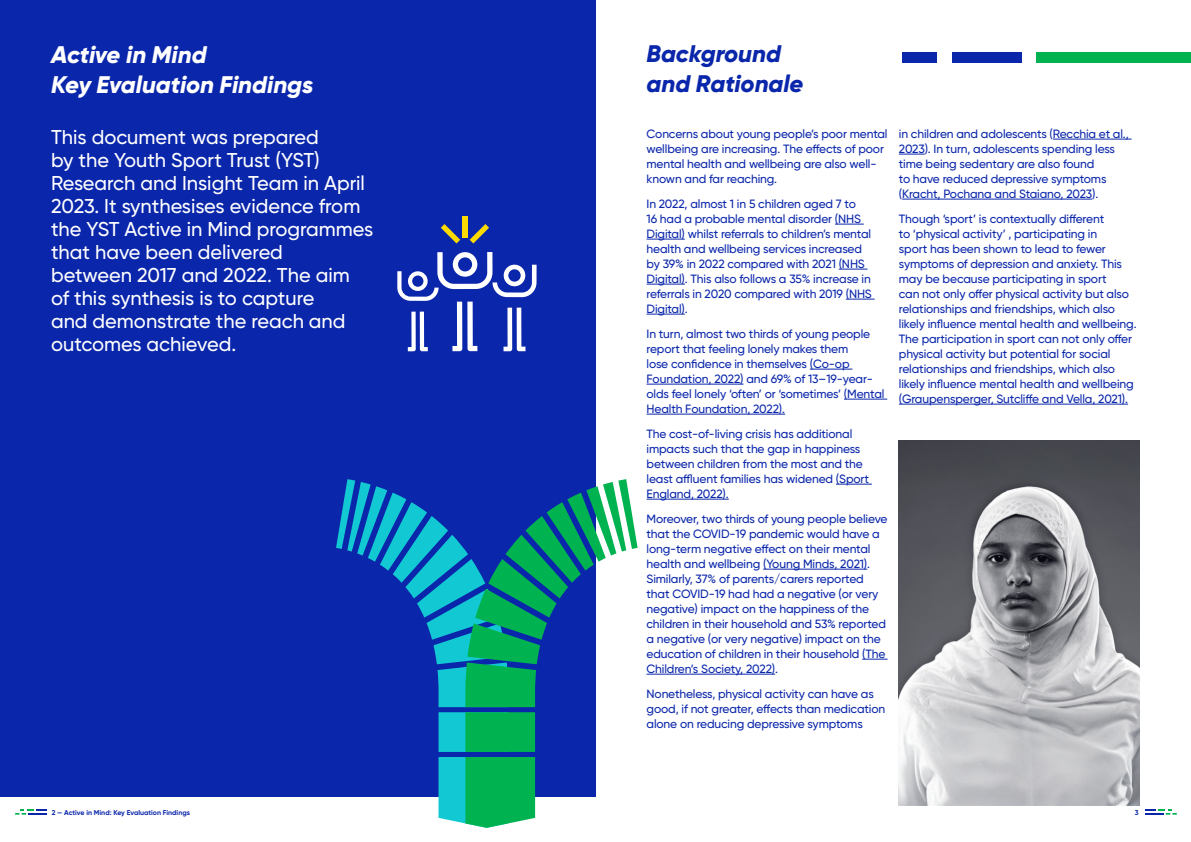
<style>
.page{position:relative;width:1191px;height:842px;background:#fff}
.page>*{position:absolute;margin:0;border:0;box-sizing:border-box;transform-origin:0 0}
.Heading_24_30{font:italic 800 24px/30px "Gilroy";letter-spacing:-.005em;color:#fff}
.t1{font:italic 800 24px/30px "Gilroy";letter-spacing:-.005em;color:#0a26aa}
.t2{font:500 20px/23px "Gilroy";color:#fff}
.t3{font:500 12px/15px "Gilroy";letter-spacing:-.01em;color:#0a26aa}
.t4{font:700 7px "Gilroy";color:#0a26aa}
</style>
<div class="page">
<svg style="left:1145px;top:810px;width:31px;height:5px"></svg>
<svg style="left:15px;top:810px;width:32px;height:5px"></svg>
<div style="left:0;top:0;width:595px;height:797px;background:#0a26aa"></div>
<div style="left:952px;top:52px;width:69px;height:10px;background:#0a26aa"></div>
<div style="left:902px;top:52px;width:35px;height:10px;background:#0a26aa"></div>
<div style="left:1036px;top:52px;width:155px;height:10px;background:#00b351"></div>
<svg style="left:835px;top:224px;width:28px;height:1px"></svg>
<hr style="left:646px;top:239px;width:39px;height:1px;background:#0a26aa">
<svg style="left:838px;top:269px;width:29px;height:1px"></svg>
<hr style="left:646px;top:284px;width:39px;height:1px;background:#0a26aa">
<svg style="left:846px;top:299px;width:28px;height:1px"></svg>
<hr style="left:646px;top:314px;width:39px;height:1px;background:#0a26aa">
<hr style="left:810px;top:369px;width:42px;height:1px;background:#0a26aa">
<hr style="left:646px;top:384px;width:97px;height:1px;background:#0a26aa">
<hr style="left:844px;top:399px;width:43px;height:1px;background:#0a26aa">
<hr style="left:646px;top:414px;width:139px;height:1px;background:#0a26aa">
<hr style="left:836px;top:484px;width:36px;height:1px;background:#0a26aa">
<hr style="left:646px;top:499px;width:83px;height:1px;background:#0a26aa">
<hr style="left:763px;top:569px;width:104px;height:1px;background:#0a26aa">
<svg style="left:862px;top:659px;width:25px;height:1px"></svg>
<hr style="left:646px;top:674px;width:129px;height:1px;background:#0a26aa">
<hr style="left:1052px;top:139px;width:79px;height:1px;background:#0a26aa">
<svg style="left:899px;top:154px;width:25px;height:1px"></svg>
<hr style="left:902px;top:199px;width:190px;height:1px;background:#0a26aa">
<hr style="left:899px;top:404px;width:229px;height:1px;background:#0a26aa">
<div style="left:438px;top:712px;width:70px;height:40px;background:#12c9d3"></div>
<svg style="left:336px;top:479px;width:301px;height:228px"></svg>
<div style="left:465px;top:712px;width:70px;height:40px;background:#00b351"></div>
<svg style="left:438px;top:757px;width:97px;height:71px;background:#17bd7e"></svg>
<svg style="left:397px;top:252px;width:139px;height:99px"></svg>
<svg style="left:441px;top:224px;width:19px;height:19px"></svg>
<svg style="left:469px;top:224px;width:20px;height:19px"></svg>
<div style="left:462px;top:216px;width:5px;height:22px;background:#fdda00"></div>
<img style="left:899px;top:441px;width:241px;height:365px">
<h1 class="t1" style="left:646px;top:38px;width:158px">Background and Rationale</h1>
<p class="Heading_24_30" style="left:51px;top:39px;width:264px">Active in Mind<br>Key Evaluation Findings</p>
<p class="t2" style="left:51px;top:126px;width:324px">This document was prepared<br>by the Youth Sport Trust (YST)<br>Research and Insight Team in April<br>2023. It synthesises evidence from the YST Active in Mind programmes that have been delivered<br>between 2017 and 2022. The aim<br>of this synthesis is to capture<br>and demonstrate the reach and outcomes achieved.</p>
<p class="t3" style="left:646px;top:126px;width:242px">Concerns about young people’s poor mental wellbeing are increasing. The effects of poor mental health and wellbeing are also well&shy;known and far reaching.</p>
<p class="t3" style="left:646px;top:196px;width:227px">In 2022, almost 1 in 5 children aged 7 to<br>16 had a probable mental disorder (NHS Digital) whilst referrals to children’s mental health and wellbeing services increased by 39% in 2022 compared with 2021 (NHS Digital). This also follows a 35% increase in referrals in 2020 compared with 2019 (NHS Digital).</p>
<p class="t3" style="left:646px;top:326px;width:239px">In turn, almost two thirds of young people report that feeling lonely makes them<br>lose confidence in themselves (Co-op Foundation, 2022) and 69% of 13–19-year&shy;olds feel lonely ‘often’ or ‘sometimes’ (Mental Health Foundation, 2022).</p>
<p class="t3" style="left:646px;top:426px;width:224px">The cost-of-living crisis has additional impacts such that the gap in happiness between children from the most and the least affluent families has widened (Sport England, 2022).</p>
<p class="t3" style="left:646px;top:511px;width:242px">Moreover, two thirds of young people believe that the COVID-19 pandemic would have a long-term negative effect on their mental health and wellbeing (Young Minds, 2021).<br>Similarly, 37% of parents/carers reported that COVID-19 had had a negative (or very negative) impact on the happiness of the children in their household and 53% reported a negative (or very negative) impact on the education of children in their household (The Children’s Society, 2022).</p>
<p class="t3" style="left:646px;top:686px;width:240px">Nonetheless, physical activity can have as good, if not greater, effects than medication alone on reducing depressive symptoms</p>
<p class="t3" style="left:899px;top:126px;width:231px">in children and adolescents (Recchia et al., 2023). In turn, adolescents spending less time being sedentary are also found<br>to have reduced depressive symptoms (Kracht, Pochana and Staiano, 2023).</p>
<p class="t3" style="left:899px;top:211px;width:239px">Though ‘sport’ is contextually different<br>to ‘physical activity’ , participating in<br>sport has been shown to lead to fewer symptoms of depression and anxiety. This may be because participating in sport<br>can not only offer physical activity but also relationships and friendships, which also likely influence mental health and wellbeing.<br>The participation in sport can not only offer physical activity but potential for social relationships and friendships, which also likely influence mental health and wellbeing (Graupensperger, Sutcliffe and Vella, 2021).</p>
<p class="t4" style="left:52px;top:808px;width:140px">2 — Active in Mind: Key Evaluation Findings</p>
<p class="t4" style="left:1134px;top:808px;width:5px">3</p>
</div>
